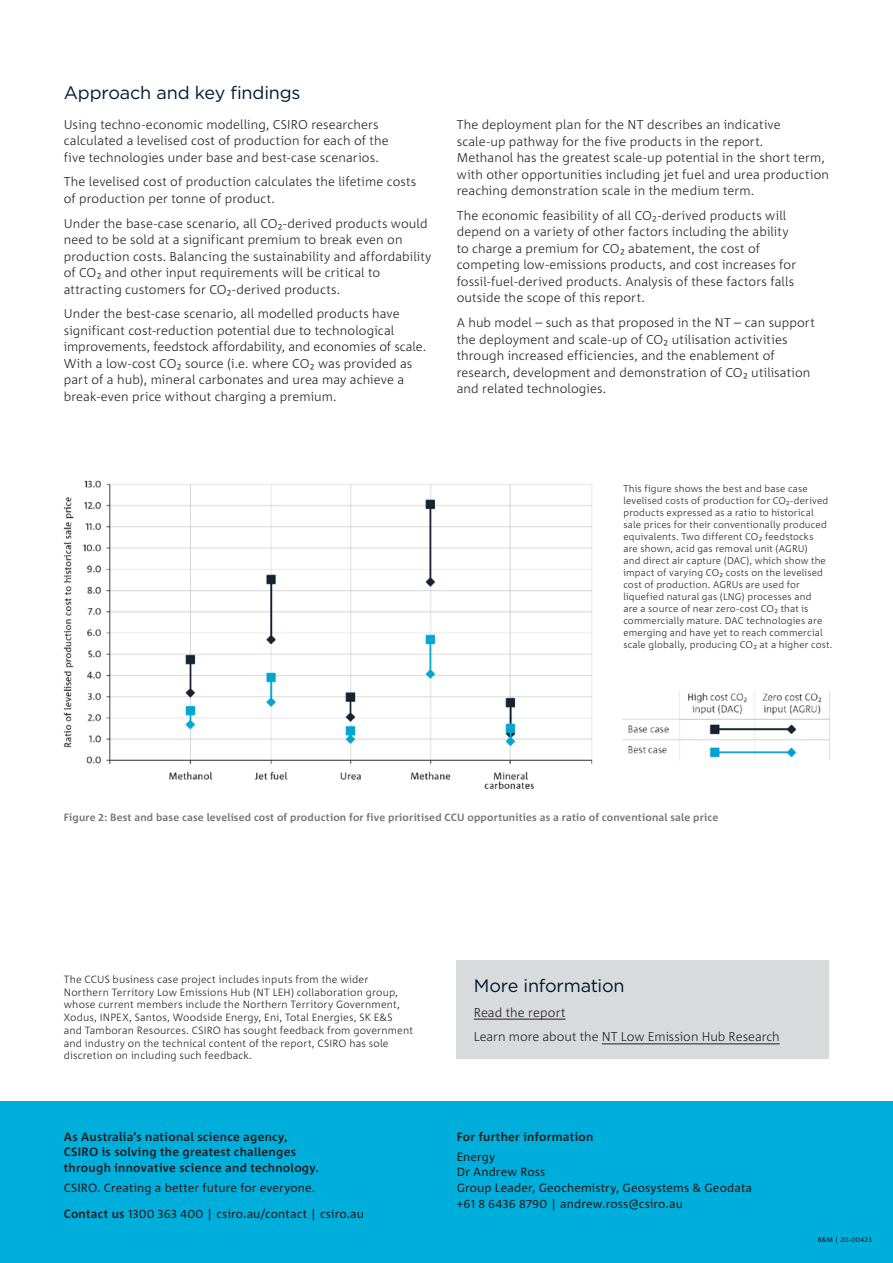
<style>
.page{position:relative;width:893px;height:1263px;background:#fff}
.page>*{position:absolute;margin:0;border:0;box-sizing:border-box;transform-origin:0 0}
.Heading{font:18px "Gotham";letter-spacing:-.01em;color:#001932}
.Body_Copy{font:18px "Gotham";letter-spacing:-.01em;color:#001932}
.Body_Copy-2{font:300 12.75px/16.5px "Corpid C1";letter-spacing:.01em;color:#231f20}
.Back_Cov__Copy{font:12px "Corpid C1";letter-spacing:.01em;color:#231f20}
.Back_Cov__Heading{font:700 12px/15.8px "Corpid C1";letter-spacing:.025em;color:#231f20}
.Back_Cov__Heading-2{font:12px "Corpid C1";letter-spacing:.015em;color:#231f20}
.t1{font:300 10.5px/12.8px "Corpid C1";letter-spacing:.015em;color:#231f20}
.t2{font:700 10.5px "Corpid C1";letter-spacing:.02em;color:#757679}
.Notes{font:300 9.75px/12px "Corpid C1";letter-spacing:.015em;color:#231f20}
.t3{font:6.75px "Corpid C1";letter-spacing:.04em;color:#231f20}
.s1{font-weight:700}
</style>
<div class="page">
<div style="left:0;top:1101px;width:893px;height:162px;background:#00aedc"></div>
<img style="left:63px;top:480px;width:530px;height:310px">
<img style="left:622px;top:691px;width:208px;height:70px">
<div style="left:457px;top:960px;width:372px;height:99px;background:#d9dadc"></div>
<hr style="left:474px;top:1019px;width:92px;height:1px;background:#231f20">
<hr style="left:602px;top:1043px;width:178px;height:1px;background:#231f20">
<h2 class="Heading" style="left:64px;top:82px;width:238px">Approach and key findings</h2>
<p class="Body_Copy-2" style="left:64px;top:116px;width:326px">Using techno-economic modelling, CSIRO researchers calculated a levelised cost of production for each of the five technologies under base and best-case scenarios.</p>
<p class="Body_Copy-2" style="left:64px;top:173px;width:354px">The levelised cost of production calculates the lifetime costs of production per tonne of product.</p>
<p class="Body_Copy-2" style="left:64px;top:215px;width:369px">Under the base-case scenario, all CO2-derived products would need to be sold at a significant premium to break even on production costs. Balancing the sustainability and affordability of CO2 and other input requirements will be critical to attracting customers for CO2-derived products.</p>
<p class="Body_Copy-2" style="left:64px;top:305px;width:364px">Under the best-case scenario, all modelled products have significant cost-reduction potential due to technological improvements, feedstock affordability, and economies of scale.<br>With a low-cost CO2 source (i.e. where CO2 was provided as part of a hub), mineral carbonates and urea may achieve a break-even price without charging a premium.</p>
<p class="Body_Copy-2" style="left:457px;top:116px;width:374px">The deployment plan for the NT describes an indicative scale-up pathway for the five products in the report.<br>Methanol has the greatest scale-up potential in the short term, with other opportunities including jet fuel and urea production reaching demonstration scale in the medium term.</p>
<p class="Body_Copy-2" style="left:457px;top:207px;width:341px">The economic feasibility of all CO2-derived products will depend on a variety of other factors including the ability to charge a premium for CO2 abatement, the cost of competing low-emissions products, and cost increases for fossil-fuel-derived products. Analysis of these factors falls outside the scope of this report.</p>
<p class="Body_Copy-2" style="left:457px;top:314px;width:360px">A hub model – such as that proposed in the NT – can support the deployment and scale-up of CO2 utilisation activities through increased efficiencies, and the enablement of research, development and demonstration of CO2 utilisation and related technologies.</p>
<p class="Notes" style="left:623px;top:482px;width:211px">This figure shows the best and base case levelised costs of production for CO2-derived products expressed as a ratio to historical sale prices for their conventionally produced equivalents. Two different CO2 feedstocks<br>are shown, acid gas removal unit (AGRU)<br>and direct air capture (DAC), which show the impact of varying CO2 costs on the levelised cost of production. AGRUs are used for liquefied natural gas (LNG) processes and<br>are a source of near zero-cost CO2 that is commercially mature. DAC technologies are emerging and have yet to reach commercial scale globally, producing CO2 at a higher cost.</p>
<p class="t2" style="left:64px;top:811px;width:656px">Figure 2: Best and base case levelised cost of production for five prioritised CCU opportunities as a ratio of conventional sale price</p>
<p class="t1" style="left:64px;top:972px;width:351px">The CCUS business case project includes inputs from the wider Northern Territory Low Emissions Hub (NT LEH) collaboration group, whose current members include the Northern Territory Government, Xodus, INPEX, Santos, Woodside Energy, Eni, Total Energies, SK E&amp;S and Tamboran Resources. CSIRO has sought feedback from government and industry on the technical content of the report, CSIRO has sole discretion on including such feedback.</p>
<p class="Back_Cov__Heading" style="left:64px;top:1128px;width:257px">As Australia’s national science agency,<br>CSIRO is solving the greatest challenges through innovative science and technology.</p>
<p class="Back_Cov__Copy" style="left:64px;top:1180px;width:253px">CSIRO. Creating a better future for everyone.</p>
<p class="Back_Cov__Heading-2" style="left:64px;top:1206px;width:302px"><span class="s1">Contact us</span> 1300 363 400 | csiro.au/contact | csiro.au</p>
<p class="Body_Copy" style="left:474px;top:974px;width:152px">More information</p>
<p class="Body_Copy-2" style="left:474px;top:1003px;width:93px">Read the report</p>
<p class="Body_Copy-2" style="left:474px;top:1028px;width:308px">Learn more about the NT Low Emission Hub Research</p>
<p class="Back_Cov__Heading" style="left:457px;top:1128px;width:138px">For further information</p>
<p class="Back_Cov__Copy" style="left:457px;top:1149px;width:40px">Energy</p>
<p class="Back_Cov__Copy" style="left:457px;top:1164px;width:90px">Dr Andrew Ross</p>
<p class="Back_Cov__Copy" style="left:457px;top:1180px;width:297px">Group Leader, Geochemistry, Geosystems &amp; Geodata</p>
<p class="Back_Cov__Copy" style="left:457px;top:1196px;width:228px">+61 8 6436 8790 | andrew.ross@csiro.au</p>
<p class="t3" style="left:818px;top:1235px;width:56px">B&amp;M | 20-00423</p>
</div>
